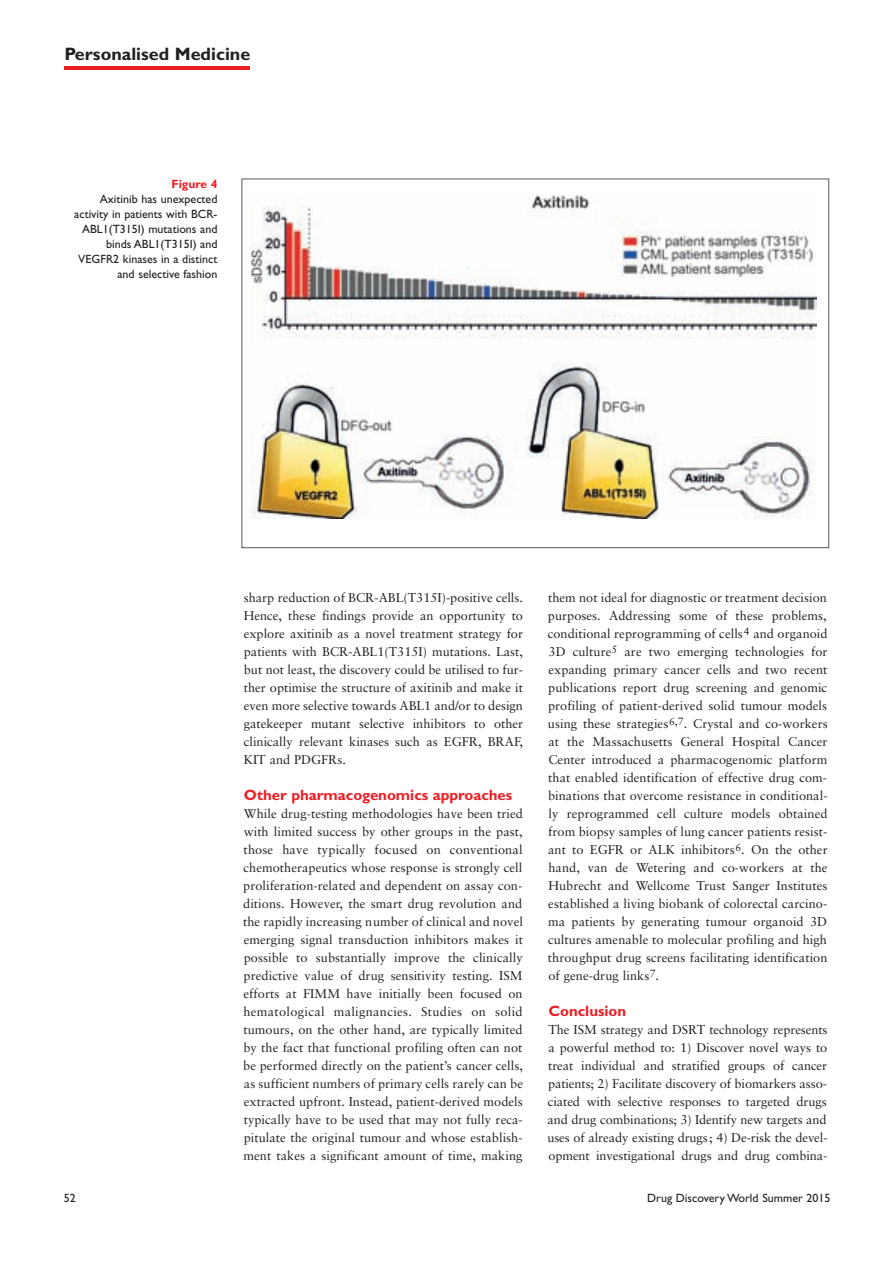
<style>
.page{position:relative;width:893px;height:1263px;background:#fff}
.page>*{position:absolute;margin:0;border:0;box-sizing:border-box;transform-origin:0 0}
.t1{font:700 18px "Gill Sans";color:#231f20}
.t2{font:700 15px "Gill Sans";color:#ee1d23}
.t3{font:12.75px/18px "Sabon";letter-spacing:.005em;color:#231f20;text-align:justify}
.t4{font:12px/15px "Gill Sans";color:#231f20;text-align:right}
.t5{font:700 12px "Gill Sans";color:#ee1d23}
</style>
<div class="page">
<hr style="left:65px;top:67px;width:185px;height:3px;background:#ee1d23">
<svg style="left:242px;top:179px;width:587px;height:369px"></svg>
<h1 class="t1" style="left:65px;top:47px;width:187px">Personalised Medicine</h1>
<p class="t5" style="left:171px;top:180px;width:48px">Figure 4</p>
<p class="t4" style="left:74px;top:193px;width:145px">Axitinib has unexpected activity in patients with BCR-<br>ABL1(T315I) mutations and binds ABL1(T315I) and<br>VEGFR2 kinases in a distinct and selective fashion</p>
<p class="t3" style="left:244px;top:590px;width:281px">sharp reduction of BCR-ABL(T315I)-positive cells.<br>Hence, these findings provide an opportunity to explore axitinib as a novel treatment strategy for patients with BCR-ABL1(T315I) mutations. Last, but not least, the discovery could be utilised to fur&shy;ther optimise the structure of axitinib and make it even more selective towards ABL1 and/or to design gatekeeper mutant selective inhibitors to other clinically relevant kinases such as EGFR, BRAF, KIT and PDGFRs.</p>
<p class="t2" style="left:244px;top:789px;width:270px">Other pharmacogenomics approaches</p>
<p class="t3" style="left:243px;top:806px;width:282px">While drug-testing methodologies have been tried with limited success by other groups in the past, those have typically focused on conventional chemotherapeutics whose response is strongly cell proliferation-related and dependent on assay con&shy;ditions. However, the smart drug revolution and the rapidly increasing number of clinical and novel emerging signal transduction inhibitors makes it possible to substantially improve the clinically predictive value of drug sensitivity testing. ISM efforts at FIMM have initially been focused on hematological malignancies. Studies on solid tumours, on the other hand, are typically limited by the fact that functional profiling often can not be performed directly on the patient’s cancer cells, as sufficient numbers of primary cells rarely can be extracted upfront. Instead, patient-derived models typically have to be used that may not fully reca&shy;pitulate the original tumour and whose establish&shy;ment takes a significant amount of time, making</p>
<p class="t3" style="left:548px;top:590px;width:281px">them not ideal for diagnostic or treatment decision purposes. Addressing some of these problems, conditional reprogramming of cells<sup>4</sup> and organoid 3D culture<sup>5</sup> are two emerging technologies for expanding primary cancer cells and two recent publications report drug screening and genomic profiling of patient-derived solid tumour models using these strategies<sup>6,7</sup>. Crystal and co-workers at the Massachusetts General Hospital Cancer Center introduced a pharmacogenomic platform that enabled identification of effective drug com&shy;binations that overcome resistance in conditional&shy;ly reprogrammed cell culture models obtained from biopsy samples of lung cancer patients resist&shy;ant to EGFR or ALK inhibitors<sup>6</sup>. On the other hand, van de Wetering and co-workers at the Hubrecht and Wellcome Trust Sanger Institutes established a living biobank of colorectal carcino&shy;ma patients by generating tumour organoid 3D cultures amenable to molecular profiling and high throughput drug screens facilitating identification of gene-drug links<sup>7</sup>.</p>
<p class="t2" style="left:549px;top:1005px;width:79px">Conclusion</p>
<p class="t3" style="left:547px;top:1022px;width:282px">The ISM strategy and DSRT technology represents a powerful method to: 1) Discover novel ways to treat individual and stratified groups of cancer patients; 2) Facilitate discovery of biomarkers asso&shy;ciated with selective responses to targeted drugs and drug combinations; 3) Identify new targets and uses of already existing drugs; 4) De-risk the devel&shy;opment investigational drugs and drug combina-</p>
<p class="t4" style="left:64px;top:1191px;width:13px">52</p>
<p class="t4" style="left:647px;top:1191px;width:185px">Drug Discovery World Summer 2015</p>
</div>
